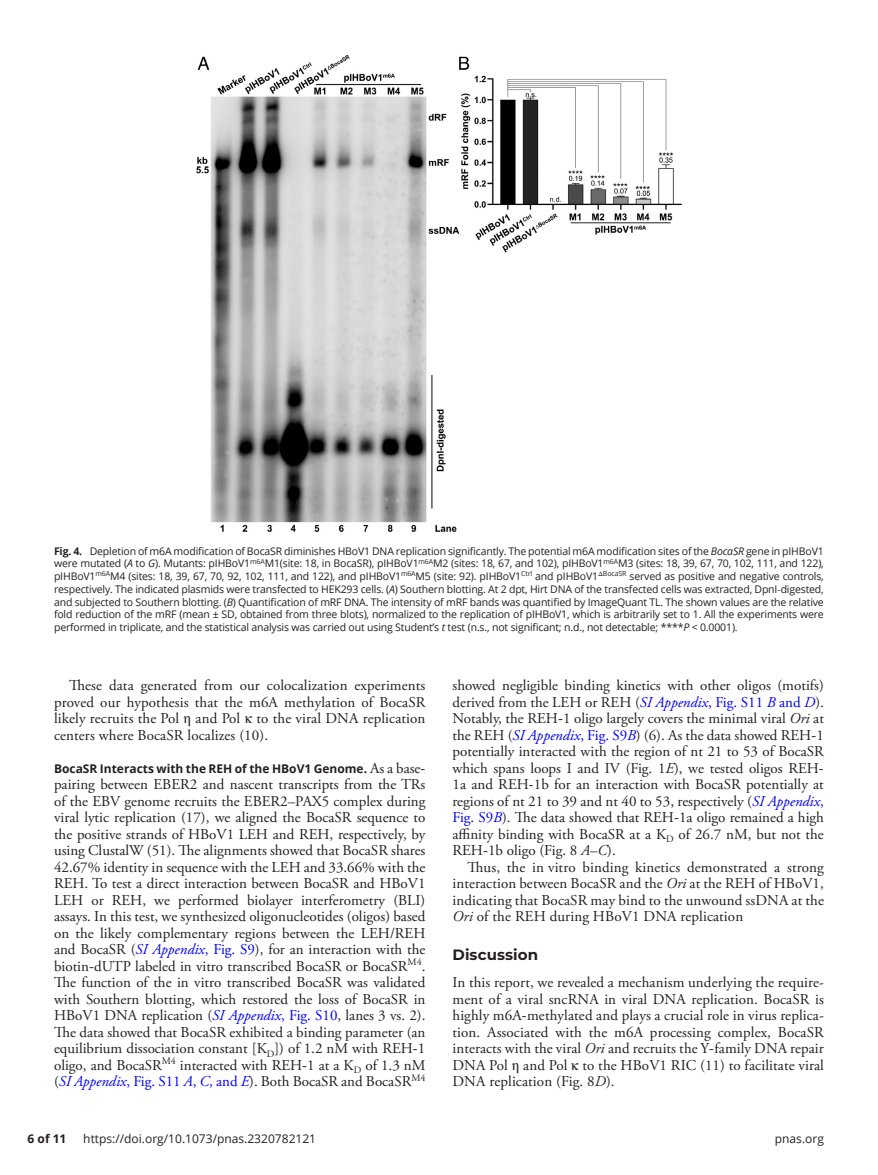
<style>
.page{position:relative;width:878px;height:1175px;background:#fff}
.page>*{position:absolute;margin:0;border:0;box-sizing:border-box;transform-origin:0 0}
.t1{font:15px/16.5px "Adobe Garamond Pro";letter-spacing:.005em;color:#231f20;text-align:justify}
.t2{font:700 15px "Montserrat";letter-spacing:.005em;color:#231f20}
.t3{font:700 12px "Open Sans";color:#231f20}
.t4{font:12px "Open Sans";color:#231f20}
.t5{font:10.5px/12.8px "Open Sans";letter-spacing:-.015em;color:#231f20;text-align:justify}
.s1{font-weight:700}
.s2{font-style:italic}
.s3{font-family:"STIX"}
.s4{font-family:"Adobe Garamond Pro";font-weight:400;font-size:15px}
.s5{font-family:"STIX";font-weight:400;font-size:15px}
.s6{font-style:italic;color:#00f}
.s7{color:#00f}
</style>
<div class="page">
<img style="left:196px;top:55px;width:486px;height:477px">
<p class="t5" style="left:54px;top:544px;width:771px"><span class="s1">Fig. 4.</span> Depletion of m6A modification of BocaSR diminishes HBoV1 DNA replication significantly. The potential m6A modification sites of the <span class="s2">BocaSR</span> gene in pIHBoV1 were mutated (<span class="s2">A</span> to <span class="s2">G</span>). Mutants: pIHBoV1<sup>m6A</sup>M1(site: 18, in BocaSR), pIHBoV1<sup>m6A</sup>M2 (sites: 18, 67, and 102), pIHBoV1<sup>m6A</sup>M3 (sites: 18, 39, 67, 70, 102, 111, and 122), pIHBoV1<sup>m6A</sup>M4 (sites: 18, 39, 67, 70, 92, 102, 111, and 122), and pIHBoV1<sup>m6A</sup>M5 (site: 92). pIHBoV1<sup>Ctrl</sup> and pIHBoV1<sup>Δ</sup><sup>BocaSR</sup> served as positive and negative controls, respectively. The indicated plasmids were transfected to HEK293 cells. (<span class="s2">A</span>) Southern blotting. At 2 dpt, Hirt DNA of the transfected cells was extracted, DpnI<span class="s3">-</span>digested, and subjected to Southern blotting. (<span class="s2">B</span>) Quantification of mRF DNA. The intensity of mRF bands was quantified by ImageQuant TL. The shown values are the relative fold reduction of the mRF (mean ± SD, obtained from three blots), normalized to the replication of pIHBoV1, which is arbitrarily set to 1. All the experiments were performed in triplicate, and the statistical analysis was carried out using Student’s <span class="s2">t</span> test (n.s., not significant; n.d., not detectable; ****<span class="s2">P</span> &lt; 0.0001).</p>
<p class="t1" style="left:54px;top:677px;width:373px;text-indent:15px">These data generated from our colocalization experiments proved our hypothesis that the m6A methylation of BocaSR likely recruits the Pol <span class="s3">η</span> and Pol <span class="s3">κ</span> to the viral DNA replication centers where BocaSR localizes (10).</p>
<p class="t3" style="left:54px;top:759px;width:373px">BocaSR Interacts with the REH of the HBoV1 Genome. <span class="s4">As a base</span><span class="s5">-</span></p>
<p class="t1" style="left:54px;top:776px;width:373px">pairing between EBER2 and nascent transcripts from the TRs of the EBV genome recruits the EBER2–PAX5 complex during viral lytic replication (17), we aligned the BocaSR sequence to the positive strands of HBoV1 LEH and REH, respectively, by using ClustalW (51). The alignments showed that BocaSR shares 42.67% identity in sequence with the LEH and 33.66% with the REH. To test a direct interaction between BocaSR and HBoV1<br>LEH or REH, we performed biolayer interferometry (BLI) assays. In this test, we synthesized oligonucleotides (oligos) based on the likely complementary regions between the LEH/REH and BocaSR (<span class="s6">SI Appendix</span><span class="s7">, Fig. S9</span>), for an interaction with the biotin<span class="s3">-</span>dUTP labeled in vitro transcribed BocaSR or BocaSR<sup>M4</sup>.<br>The function of the in vitro transcribed BocaSR was validated with Southern blotting, which restored the loss of BocaSR in HBoV1 DNA replication (<span class="s6">SI Appendix</span><span class="s7">, Fig. S10</span>, lanes 3 vs. 2).<br>The data showed that BocaSR exhibited a binding parameter (an equilibrium dissociation constant [K<sub>D</sub>]) of 1.2 nM with REH<span class="s3">-</span>1 oligo, and BocaSR<sup>M4</sup> interacted with REH<span class="s3">-</span>1 at a K<sub>D</sub> of 1.3 nM (<span class="s6">SI Appendix</span><span class="s7">, Fig. S11</span> <span class="s6">A</span><span class="s7">,</span> <span class="s6">C</span><span class="s7">, and</span> <span class="s6">E</span>). Both BocaSR and BocaSR<sup>M4</sup></p>
<p class="t1" style="left:452px;top:677px;width:373px">showed negligible binding kinetics with other oligos (motifs) derived from the LEH or REH (<span class="s6">SI Appendix</span><span class="s7">, Fig. S11</span> <span class="s6">B</span> <span class="s7">and</span> <span class="s6">D</span>).<br>Notably, the REH<span class="s3">-</span>1 oligo largely covers the minimal viral <span class="s2">Ori</span> at the REH (<span class="s6">SI Appendix</span><span class="s7">, Fig. S9</span><span class="s6">B</span>) (6). As the data showed REH<span class="s3">-</span>1 potentially interacted with the region of nt 21 to 53 of BocaSR which spans loops I and IV (Fig. 1<span class="s2">E</span>), we tested oligos REH<span class="s3">-</span>1a and REH<span class="s3">-</span>1b for an interaction with BocaSR potentially at regions of nt 21 to 39 and nt 40 to 53, respectively (<span class="s6">SI Appendix</span><span class="s7">, Fig. S9</span><span class="s6">B</span>). The data showed that REH<span class="s3">-</span>1a oligo remained a high affinity binding with BocaSR at a K<sub>D</sub> of 26.7 nM, but not the REH<span class="s3">-</span>1b oligo (Fig. 8 <span class="s2">A</span>–<span class="s2">C</span>).</p>
<p class="t1" style="left:452px;top:859px;width:373px;text-indent:15px">Thus, the in vitro binding kinetics demonstrated a strong interaction between BocaSR and the <span class="s2">Ori</span> at the REH of HBoV1, indicating that BocaSR may bind to the unwound ssDNA at the <span class="s2">Ori</span> of the REH during HBoV1 DNA replication</p>
<p class="t2" style="left:452px;top:943px;width:87px">Discussion</p>
<p class="t1" style="left:452px;top:974px;width:373px">In this report, we revealed a mechanism underlying the require&shy;ment of a viral sncRNA in viral DNA replication. BocaSR is highly m6A<span class="s3">-</span>methylated and plays a crucial role in virus replica&shy;tion. Associated with the m6A processing complex, BocaSR interacts with the viral <span class="s2">Ori</span> and recruits the Y<span class="s3">-</span>family DNA repair DNA Pol <span class="s3">η</span> and Pol <span class="s3">κ</span> to the HBoV1 RIC (11) to facilitate viral DNA replication (Fig. 8<span class="s2">D</span>).</p>
<p class="t3" style="left:28px;top:1130px;width:40px">6 of 11</p>
<p class="t4" style="left:83px;top:1130px;width:234px">https://doi.org/10.1073/pnas.2320782121</p>
<p class="t4" style="left:774px;top:1130px;width:51px">pnas.org</p>
</div>
